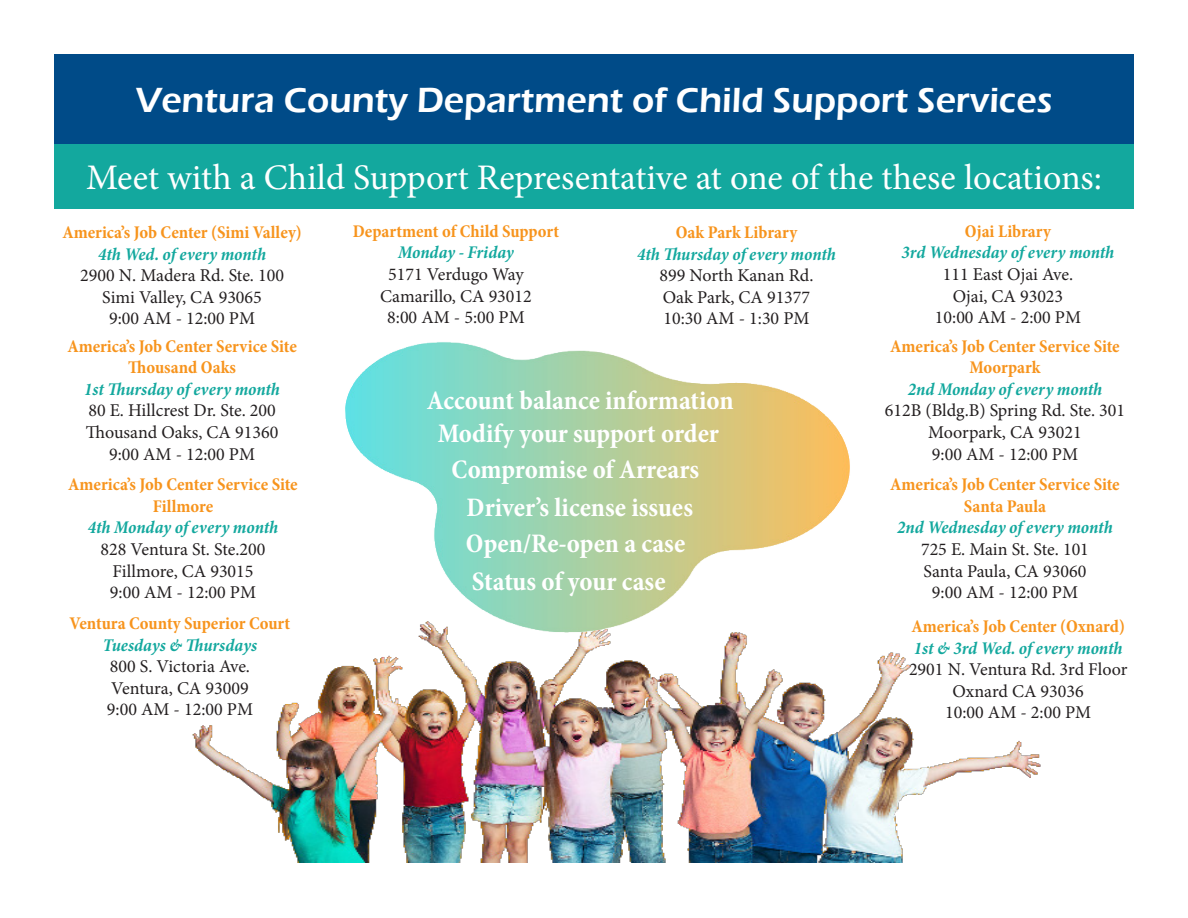
<style>
.page{position:relative;width:1188px;height:918px;background:#fff}
.page>*{position:absolute;margin:0;border:0;box-sizing:border-box;transform-origin:0 0}
.t1{font:36px "Minion Pro";color:#fff}
.t2{font:600 36px "Eras ITC";color:#fff}
.t3{font:700 condensed 27px "Minion Pro";color:#fff}
.t4{font:18px/21.6px "Minion Pro";color:#231f20;text-align:center}
.t5{font:700 condensed 18px/21.6px "Minion Pro";letter-spacing:-.005em;color:#f7941d;text-align:center}
.t6{font:italic 700 condensed 18px "Minion Pro";color:#13a89e}
.s1{font-style:italic;color:#13a89e}
</style>
<div class="page">
<img style="left:192px;top:652px;width:849px;height:210px">
<div style="left:54px;top:54px;width:1080px;height:90px;background:#004b88"></div>
<div style="left:54px;top:144px;width:1080px;height:64px;background:#13a89e"></div>
<img style="left:332px;top:342px;width:527px;height:316px">
<p class="t2" style="left:136px;top:79px;width:918px">Ventura County Department of Child Support Services</p>
<p class="t1" style="left:86px;top:154px;width:1017px">Meet with a Child Support Representative at one of the these locations:</p>
<p class="t5" style="left:62px;top:221px;width:241px">America’s Job Center (Simi Valley)<br><span class="s1">4th Wed. of every month</span></p>
<p class="t4" style="left:80px;top:265px;width:205px">2900 N. Madera Rd. Ste. 100</p>
<p class="t4" style="left:102px;top:286px;width:161px">Simi Valley, CA 93065<br>9:00 AM - 12:00 PM</p>
<p class="t5" style="left:67px;top:335px;width:231px">America’s Job Center Service Site</p>
<p class="t5" style="left:128px;top:357px;width:109px">Thousand Oaks</p>
<p class="t6" style="left:84px;top:377px;width:197px">1st Thursday of every month</p>
<p class="t4" style="left:88px;top:400px;width:189px">80 E. Hillcrest Dr. Ste. 200</p>
<p class="t4" style="left:86px;top:422px;width:194px">Thousand Oaks, CA 91360<br>9:00 AM - 12:00 PM</p>
<p class="t5" style="left:68px;top:474px;width:231px">America’s Job Center Service Site</p>
<p class="t5" style="left:153px;top:495px;width:62px">Fillmore</p>
<p class="t6" style="left:88px;top:515px;width:192px">4th Monday of every month</p>
<p class="t4" style="left:101px;top:539px;width:166px">828 Ventura St. Ste.200</p>
<p class="t4" style="left:110px;top:560px;width:148px;text-align:left">Fillmore, CA 93015<br>9:00 AM - 12:00 PM</p>
<p class="t5" style="left:70px;top:612px;width:222px">Ventura County Superior Court<br><span class="s1">Tuesdays &amp; Thursdays</span></p>
<p class="t4" style="left:110px;top:656px;width:142px">800 S. Victoria Ave.</p>
<p class="t4" style="left:107px;top:677px;width:148px;text-align:left">Ventura, CA 93009<br>9:00 AM - 12:00 PM</p>
<p class="t5" style="left:353px;top:220px;width:208px">Department of Child Support</p>
<p class="t6" style="left:398px;top:240px;width:117px">Monday - Friday</p>
<p class="t4" style="left:388px;top:264px;width:137px">5171 Verdugo Way</p>
<p class="t4" style="left:380px;top:285px;width:153px">Camarillo, CA 93012<br>8:00 AM - 5:00 PM</p>
<p class="t5" style="left:676px;top:221px;width:123px">Oak Park Library</p>
<p class="t6" style="left:637px;top:241px;width:200px">4th Thursday of every month</p>
<p class="t4" style="left:660px;top:265px;width:155px">899 North Kanan Rd.</p>
<p class="t4" style="left:663px;top:286px;width:149px;text-align:left">Oak Park, CA 91377<br>10:30 AM - 1:30 PM</p>
<p class="t3" style="left:427px;top:382px;width:308px">Account balance information</p>
<p class="t3" style="left:438px;top:415px;width:283px">Modify your support order</p>
<p class="t3" style="left:452px;top:451px;width:249px">Compromise of Arrears</p>
<p class="t3" style="left:467px;top:489px;width:228px">Driver’s license issues</p>
<p class="t3" style="left:466px;top:525px;width:221px">Open/Re-open a case</p>
<p class="t3" style="left:472px;top:563px;width:195px">Status of your case</p>
<p class="t5" style="left:965px;top:220px;width:88px">Ojai Library</p>
<p class="t6" style="left:902px;top:240px;width:214px">3rd Wednesday of every month</p>
<p class="t4" style="left:943px;top:264px;width:132px">111 East Ojai Ave.</p>
<p class="t4" style="left:935px;top:285px;width:148px">Ojai, CA 93023<br>10:00 AM - 2:00 PM</p>
<p class="t5" style="left:890px;top:335px;width:231px">America’s Job Center Service Site</p>
<p class="t5" style="left:969px;top:357px;width:73px">Moorpark</p>
<p class="t6" style="left:908px;top:377px;width:196px">2nd Monday of every month</p>
<p class="t4" style="left:885px;top:400px;width:242px">612B (Bldg.B) Spring Rd. Ste. 301</p>
<p class="t4" style="left:928px;top:422px;width:155px;text-align:left">Moorpark, CA 93021<br>9:00 AM - 12:00 PM</p>
<p class="t5" style="left:890px;top:474px;width:231px">America’s Job Center Service Site</p>
<p class="t5" style="left:964px;top:495px;width:84px">Santa Paula</p>
<p class="t6" style="left:897px;top:515px;width:217px">2nd Wednesday of every month</p>
<p class="t4" style="left:921px;top:539px;width:169px">725 E. Main St. Ste. 101</p>
<p class="t4" style="left:924px;top:560px;width:164px">Santa Paula, CA 93060<br>9:00 AM - 12:00 PM</p>
<p class="t5" style="left:911px;top:615px;width:215px;text-align:left">America’s Job Center (Oxnard)<br><span class="s1">1st &amp; 3rd Wed. of every month</span></p>
<p class="t4" style="left:909px;top:659px;width:220px">2901 N. Ventura Rd. 3rd Floor</p>
<p class="t4" style="left:945px;top:680px;width:148px">Oxnard CA 93036<br>10:00 AM - 2:00 PM</p>
</div>
